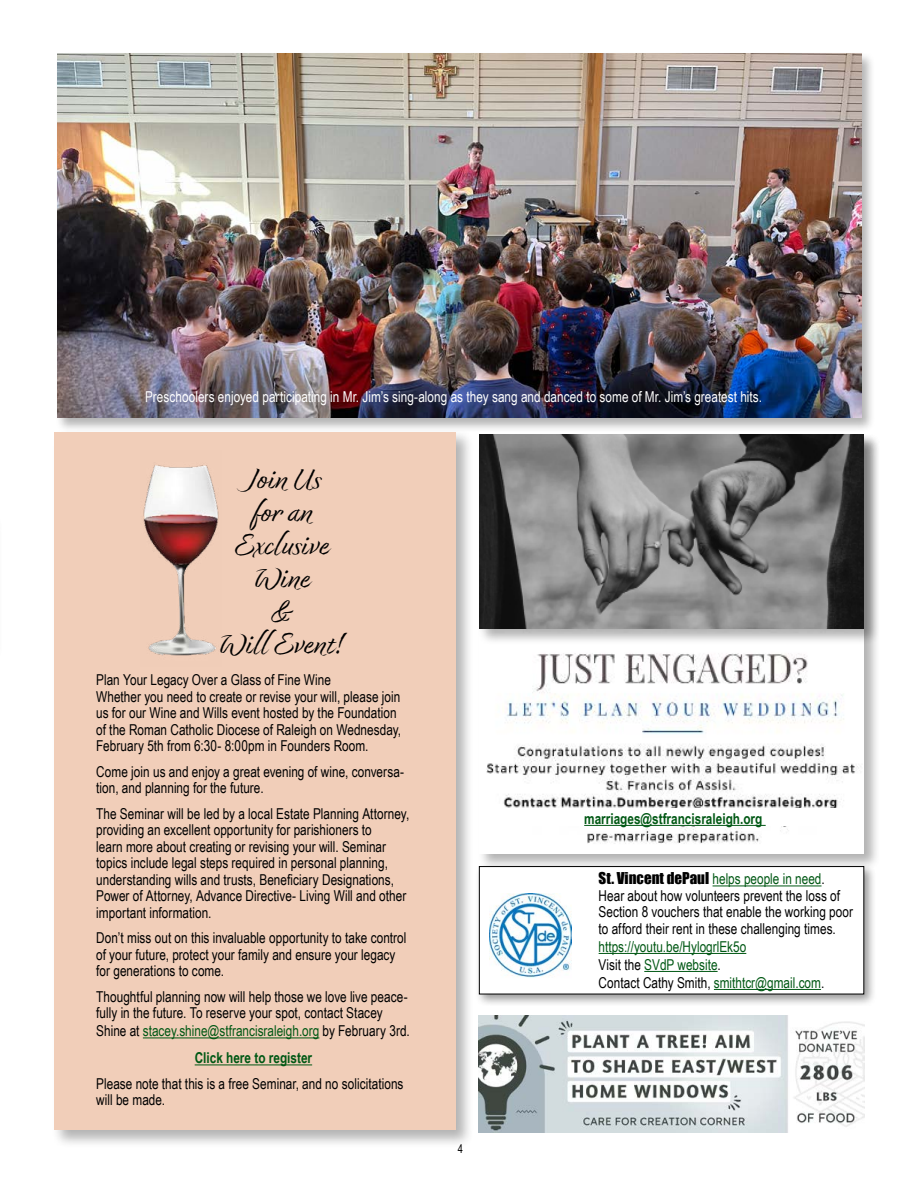
<style>
.page{position:relative;width:918px;height:1188px;background:#fff}
.page>*{position:absolute;margin:0;border:0;box-sizing:border-box;transform-origin:0 0}
.t1{font:expanded 33px/33px "Dream Big";color:#000;text-align:center}
.t2{font:15px/16.5px "Arial Narrow";letter-spacing:.005em;color:#000;scale:.96 1}
.t3{font:15px/18px "Arial Narrow";color:#005814;text-align:center;scale:.96 1}
.t4{font:15px "Arial Narrow";letter-spacing:.005em;color:#fff;scale:.96 1}
.t5{font:700 15px "Arial Narrow";color:#005814;scale:.96 1}
.t6{font:12px "Arial Narrow";color:#000;scale:.96 1}
.s1{color:#000}
.s2{font-weight:700}
.s3{font-family:"Impact"}
.s4{color:#005814}
</style>
<div class="page">
<div style="left:51px;top:429px;width:423px;height:720px;background:#000;opacity:.3"></div>
<div style="left:54px;top:432px;width:401px;height:698px;background:#f1ceb9"></div>
<hr style="left:143px;top:1038px;width:176px;height:1px;background:#005814">
<hr style="left:195px;top:1065px;width:117px;height:1px;background:#005814">
<div style="left:477px;top:433px;width:404px;height:437px;background:#000;opacity:.3"></div>
<img style="left:479px;top:645px;width:385px;height:209px">
<img style="left:143px;top:465px;width:76px;height:191px">
<div style="left:495px;top:808px;width:364px;height:18px;background:#fff"></div>
<hr style="left:584px;top:825px;width:182px;height:1px;background:#005814">
<div style="left:477px;top:433px;width:404px;height:212px;background:#000;opacity:.3"></div>
<img style="left:479px;top:435px;width:385px;height:194px">
<div style="left:475px;top:862px;width:402px;height:145px;background:#000;opacity:.41"></div>
<div style="left:479px;top:867px;width:385px;height:127px;background:#fff"></div>
<div style="left:479px;top:866px;width:385px;height:128px;border:1px solid #000"></div>
<img style="left:489px;top:893px;width:83px;height:85px">
<hr style="left:713px;top:886px;width:109px;height:1px;background:#005814">
<hr style="left:599px;top:953px;width:147px;height:1px;background:#005814">
<hr style="left:644px;top:971px;width:74px;height:1px;background:#005814">
<hr style="left:714px;top:989px;width:107px;height:1px;background:#005814">
<img style="left:478px;top:1016px;width:387px;height:117px">
<div style="left:55px;top:51px;width:821px;height:381px;background:#000;opacity:.3"></div>
<img style="left:58px;top:54px;width:803px;height:364px">
<p class="t4" style="left:145px;top:386px;width:644px">Preschoolers enjoyed participating in Mr. Jim’s sing-along as they sang and danced to some of Mr. Jim’s greatest hits.</p>
<h1 class="t1" style="left:219px;top:465px;width:128px">Join Us<br>for an<br>Exclusive<br>Wine<br>&amp;<br>Will Event!</h1>
<p class="t2" style="left:96px;top:671px;width:319px">Plan Your Legacy Over a Glass of Fine Wine<br>Whether you need to create or revise your will, please join us for our Wine and Wills event hosted by the Foundation of the Roman Catholic Diocese of Raleigh on Wednesday, February 5th from 6:30- 8:00pm in Founders Room.</p>
<p class="t2" style="left:96px;top:763px;width:322px">Come join us and enjoy a great evening of wine, conversa&shy;tion, and planning for the future.</p>
<p class="t2" style="left:96px;top:805px;width:328px">The Seminar will be led by a local Estate Planning Attorney, providing an excellent opportunity for parishioners to<br>learn more about creating or revising your will. Seminar topics include legal steps required in personal planning, understanding wills and trusts, Beneficiary Designations, Power of Attorney, Advance Directive- Living Will and other important information.</p>
<p class="t2" style="left:96px;top:929px;width:325px">Don’t miss out on this invaluable opportunity to take control of your future, protect your family and ensure your legacy for generations to come.</p>
<p class="t2" style="left:96px;top:988px;width:326px">Thoughtful planning now will help those we love live peace&shy;fully in the future. To reserve your spot, contact Stacey</p>
<p class="t3" style="left:96px;top:1017px;width:328px;line-height:27px"><span class="s1">Shine at</span> stacey.shine@stfrancisraleigh.org <span class="s1">by February 3rd.<br></span><span class="s2">Click here to register</span></p>
<p class="t2" style="left:96px;top:1075px;width:322px">Please note that this is a free Seminar, and no solicitations will be made.</p>
<p class="t6" style="left:458px;top:1140px;width:7px">4</p>
<p class="t5" style="left:584px;top:807px;width:187px">marriages@stfrancisraleigh.org</p>
<p class="t2" style="left:599px;top:870px;width:267px"><span class="s3">St. Vincent dePaul</span> <span class="s4">helps people in need</span>.<br>Hear about how volunteers prevent the loss of Section 8 vouchers that enable the working poor to afford their rent in these challenging times.</p>
<p class="t3" style="left:599px;top:937px;width:237px;text-align:left">https://youtu.be/HylogrlEk5o<br><span class="s1">Visit the</span> SVdP website<span class="s1">.<br>Contact Cathy Smith,</span> smithtcr@gmail.com<span class="s1">.</span></p>
</div>
